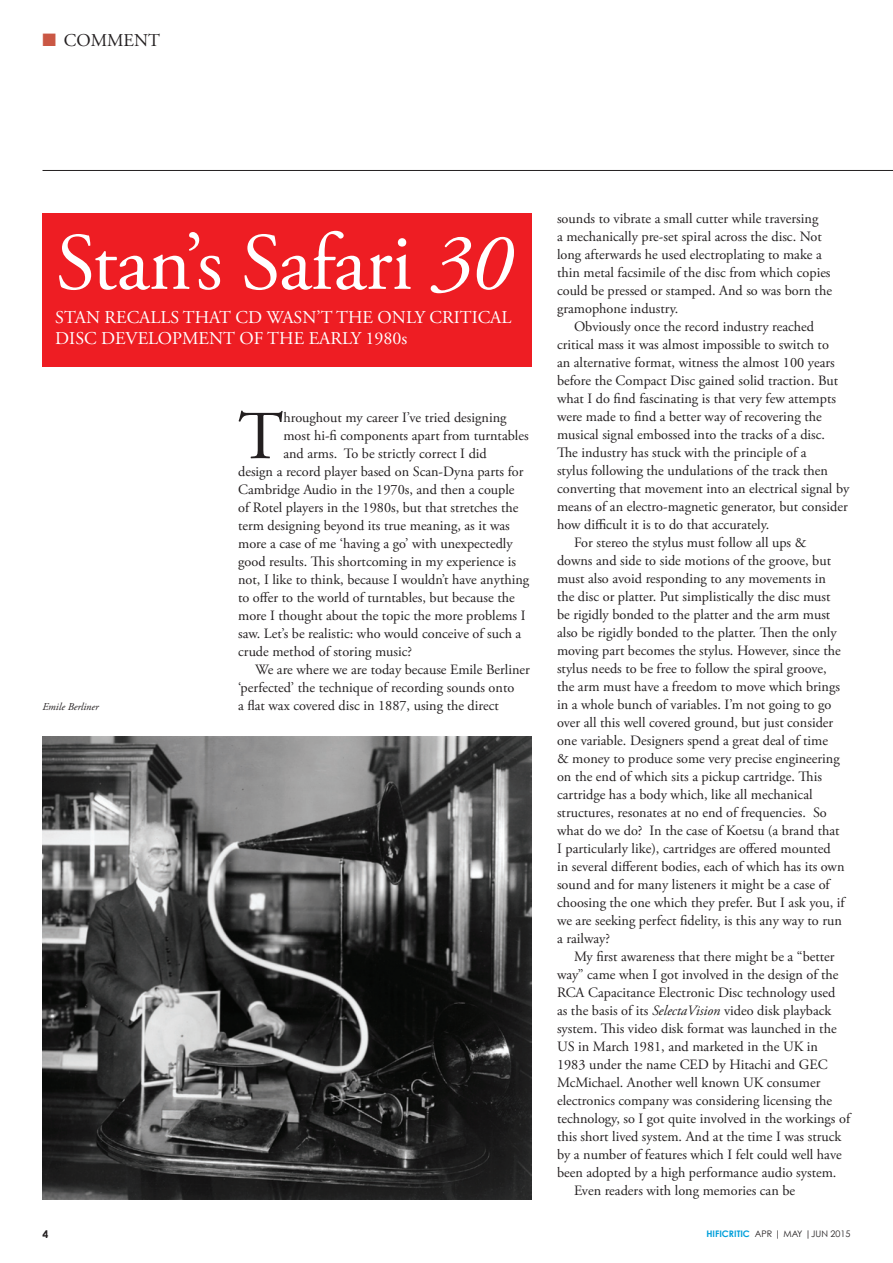
<style>
.page{position:relative;width:893px;height:1263px;background:#fff}
.page>*{position:absolute;margin:0;border:0;box-sizing:border-box;transform-origin:0 0}
.t1{font:81px "Adobe Garamond Pro";letter-spacing:-.01em;color:#fff}
.t2{font:68.55px "Adobe Garamond Pro";color:#231f20}
.t3{font:18px/21px "Adobe Garamond Pro";color:#fff}
.t4{font:18px "Adobe Garamond Pro";color:#231f20}
.t5{font:14.25px/18px "Adobe Garamond Pro";color:#231f20}
.t6{font:italic 10.5px "Adobe Garamond Pro";color:#231f20}
.t7{font:700 10.5px "Century Gothic";color:#231f20}
.t8{font:9px "Century Gothic";color:#231f20}
.s1{color:#ca5744}
.s2{font-style:italic}
.s3{font-weight:700;color:#009fda}
</style>
<div class="page">
<div style="left:43px;top:213px;width:488px;height:154px;background:#ee1d23"></div>
<hr style="left:43px;top:170px;width:850px;height:1px;background:#231f20">
<img style="left:43px;top:736px;width:488px;height:463px">
<p class="t4" style="left:43px;top:30px;width:119px"><span class="s1">■</span> COMMENT</p>
<h1 class="t1" style="left:56px;top:214px;width:457px">Stan’s Safari <span class="s2">30</span></h1>
<p class="t3" style="left:55px;top:308px;width:458px">STAN RECALLS THAT CD WASN’T THE ONLY CRITICAL<br>DISC DEVELOPMENT OF THE EARLY 1980s</p>
<p class="t6" style="left:43px;top:700px;width:58px">Emile Berliner</p>
<h2 class="t2" style="left:238px;top:395px;width:47px">T</h2>
<p class="t5" style="left:283px;top:409px;width:225px">hroughout my career I’ve tried designing</p>
<p class="t5" style="left:283px;top:427px;width:247px">most hi-fi components apart from turntables</p>
<p class="t5" style="left:283px;top:445px;width:205px">and arms. To be strictly correct I did</p>
<p class="t5" style="left:238px;top:463px;width:287px">design a record player based on Scan-Dyna parts for</p>
<p class="t5" style="left:238px;top:481px;width:278px">Cambridge Audio in the 1970s, and then a couple</p>
<p class="t5" style="left:238px;top:499px;width:282px">of Rotel players in the 1980s, but that stretches the</p>
<p class="t5" style="left:238px;top:517px;width:273px">term designing beyond its true meaning, as it was</p>
<p class="t5" style="left:238px;top:535px;width:276px">more a case of me ‘having a go’ with unexpectedly</p>
<p class="t5" style="left:238px;top:553px;width:279px">good results. This shortcoming in my experience is</p>
<p class="t5" style="left:238px;top:571px;width:293px">not, I like to think, because I wouldn’t have anything</p>
<p class="t5" style="left:238px;top:589px;width:278px">to offer to the world of turntables, but because the</p>
<p class="t5" style="left:238px;top:607px;width:289px">more I thought about the topic the more problems I</p>
<p class="t5" style="left:238px;top:625px;width:285px">saw. Let’s be realistic: who would conceive of such a</p>
<p class="t5" style="left:238px;top:643px;width:175px">crude method of storing music?</p>
<p class="t5" style="left:255px;top:661px;width:276px">We are where we are today because Emile Berliner</p>
<p class="t5" style="left:238px;top:679px;width:278px">‘perfected’ the technique of recording sounds onto</p>
<p class="t5" style="left:238px;top:697px;width:262px">a flat wax covered disc in 1887, using the direct</p>
<p class="t5" style="left:557px;top:210px;width:276px">sounds to vibrate a small cutter while traversing<br>a mechanically pre-set spiral across the disc. Not long afterwards he used electroplating to make a thin metal facsimile of the disc from which copies could be pressed or stamped. And so was born the gramophone industry.</p>
<p class="t5" style="left:574px;top:318px;width:242px">Obviously once the record industry reached</p>
<p class="t5" style="left:557px;top:336px;width:273px">critical mass it was almost impossible to switch to</p>
<p class="t5" style="left:557px;top:354px;width:279px">an alternative format, witness the almost 100 years</p>
<p class="t5" style="left:557px;top:372px;width:283px">before the Compact Disc gained solid traction. But</p>
<p class="t5" style="left:557px;top:390px;width:280px">what I do find fascinating is that very few attempts</p>
<p class="t5" style="left:557px;top:408px;width:266px">were made to find a better way of recovering the</p>
<p class="t5" style="left:557px;top:426px;width:270px">musical signal embossed into the tracks of a disc.</p>
<p class="t5" style="left:557px;top:444px;width:251px">The industry has stuck with the principle of a</p>
<p class="t5" style="left:557px;top:462px;width:273px">stylus following the undulations of the track then</p>
<p class="t5" style="left:557px;top:480px;width:294px">converting that movement into an electrical signal by</p>
<p class="t5" style="left:557px;top:498px;width:292px">means of an electro-magnetic generator, but consider</p>
<p class="t5" style="left:557px;top:516px;width:214px">how difficult it is to do that accurately.</p>
<p class="t5" style="left:574px;top:534px;width:234px">For stereo the stylus must follow all ups &amp;</p>
<p class="t5" style="left:557px;top:552px;width:275px">downs and side to side motions of the groove, but</p>
<p class="t5" style="left:557px;top:570px;width:270px">must also avoid responding to any movements in</p>
<p class="t5" style="left:557px;top:588px;width:275px">the disc or platter. Put simplistically the disc must</p>
<p class="t5" style="left:557px;top:606px;width:275px">be rigidly bonded to the platter and the arm must</p>
<p class="t5" style="left:557px;top:624px;width:281px">also be rigidly bonded to the platter. Then the only</p>
<p class="t5" style="left:557px;top:642px;width:285px">moving part becomes the stylus. However, since the</p>
<p class="t5" style="left:557px;top:660px;width:271px">stylus needs to be free to follow the spiral groove,</p>
<p class="t5" style="left:557px;top:678px;width:284px">the arm must have a freedom to move which brings</p>
<p class="t5" style="left:557px;top:696px;width:276px">in a whole bunch of variables. I’m not going to go</p>
<p class="t5" style="left:557px;top:714px;width:278px">over all this well covered ground, but just consider</p>
<p class="t5" style="left:557px;top:732px;width:272px">one variable. Designers spend a great deal of time</p>
<p class="t5" style="left:557px;top:750px;width:284px">&amp; money to produce some very precise engineering</p>
<p class="t5" style="left:557px;top:768px;width:267px">on the end of which sits a pickup cartridge. This</p>
<p class="t5" style="left:557px;top:786px;width:257px">cartridge has a body which, like all mechanical</p>
<p class="t5" style="left:557px;top:804px;width:271px">structures, resonates at no end of frequencies. So</p>
<p class="t5" style="left:557px;top:822px;width:284px">what do we do? In the case of Koetsu (a brand that</p>
<p class="t5" style="left:557px;top:840px;width:275px">I particularly like), cartridges are offered mounted</p>
<p class="t5" style="left:557px;top:858px;width:289px">in several different bodies, each of which has its own</p>
<p class="t5" style="left:557px;top:876px;width:274px">sound and for many listeners it might be a case of</p>
<p class="t5" style="left:557px;top:894px;width:289px">choosing the one which they prefer. But I ask you, if</p>
<p class="t5" style="left:557px;top:912px;width:286px">we are seeking perfect fidelity, is this any way to run</p>
<p class="t5" style="left:557px;top:930px;width:54px">a railway?</p>
<p class="t5" style="left:574px;top:948px;width:262px">My first awareness that there might be a “better</p>
<p class="t5" style="left:557px;top:966px;width:283px">way” came when I got involved in the design of the</p>
<p class="t5" style="left:557px;top:984px;width:280px">RCA Capacitance Electronic Disc technology used</p>
<p class="t5" style="left:557px;top:1002px;width:276px">as the basis of its <span class="s2">SelectaVision</span> video disk playback</p>
<p class="t5" style="left:557px;top:1020px;width:281px">system. This video disk format was launched in the</p>
<p class="t5" style="left:557px;top:1038px;width:262px">US in March 1981, and marketed in the UK in</p>
<p class="t5" style="left:557px;top:1056px;width:272px">1983 under the name CED by Hitachi and GEC</p>
<p class="t5" style="left:557px;top:1074px;width:265px">McMichael. Another well known UK consumer</p>
<p class="t5" style="left:557px;top:1092px;width:276px">electronics company was considering licensing the</p>
<p class="t5" style="left:557px;top:1110px;width:295px">technology, so I got quite involved in the workings of</p>
<p class="t5" style="left:557px;top:1128px;width:286px">this short lived system. And at the time I was struck</p>
<p class="t5" style="left:557px;top:1146px;width:286px">by a number of features which I felt could well have</p>
<p class="t5" style="left:557px;top:1164px;width:281px">been adopted by a high performance audio system.</p>
<p class="t5" style="left:574px;top:1182px;width:223px">Even readers with long memories can be</p>
<p class="t7" style="left:43px;top:1228px;width:7px">4</p>
<p class="t8" style="left:706px;top:1228px;width:146px"><span class="s3">HIFICRITIC</span> APR | MAY |JUN 2015</p>
</div>
